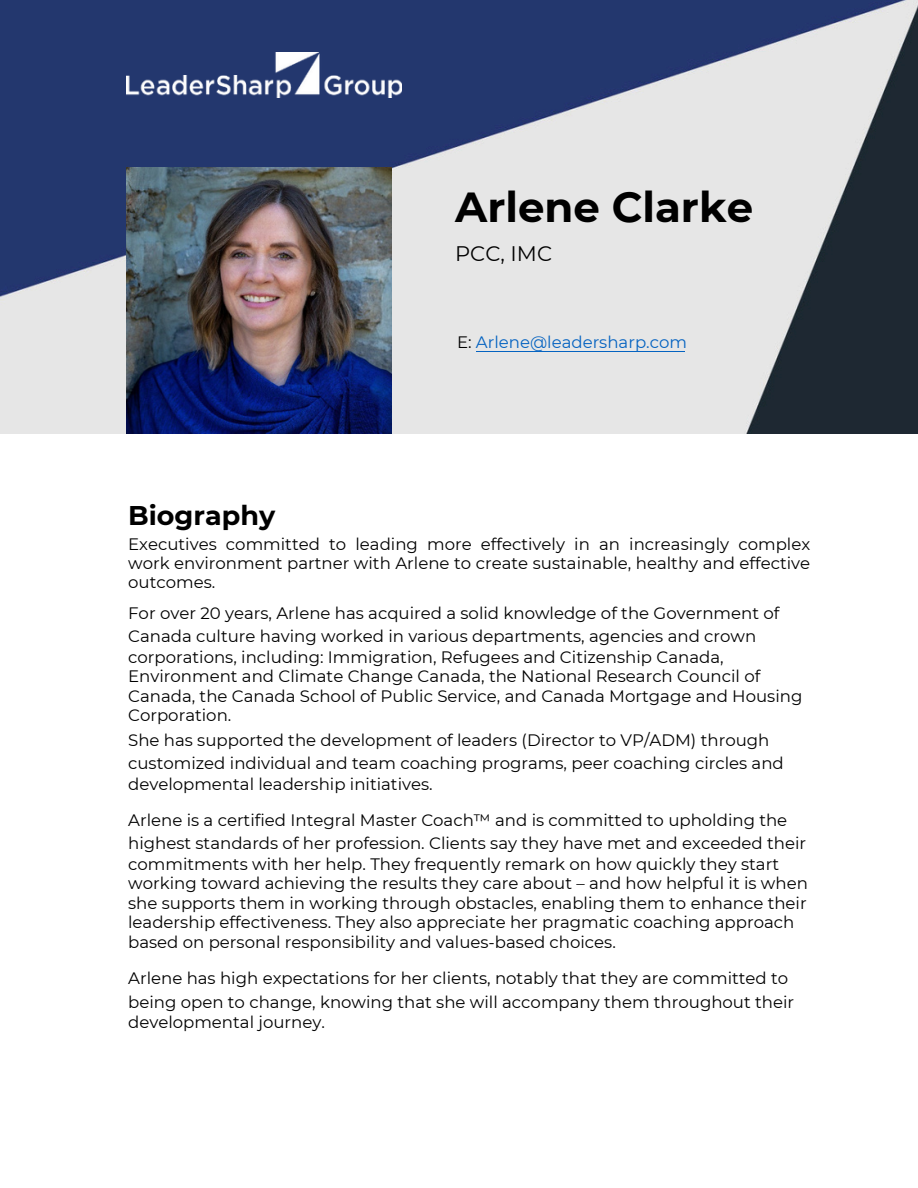
<style>
.page{position:relative;width:918px;height:1188px;background:#fff}
.page>*{position:absolute;margin:0;border:0;box-sizing:border-box;transform-origin:0 0}
.t1{font:700 42px "Montserrat";color:#000}
.t2{font:700 27px "Montserrat";color:#000}
.t3{font:21px "Montserrat";color:#000}
.t4{font:16.5px/19.8px "Montserrat";color:#000}
.t5{font:16.5px "Montserrat";color:#0563c1}
.s1{color:#000}
</style>
<div class="page">
<img style="left:0;top:0;width:918px;height:433px">
<img style="left:126px;top:52px;width:276px;height:46px">
<hr style="left:476px;top:351px;width:209px;height:1px;background:#0563c1">
<img style="left:126px;top:168px;width:266px;height:265px">
<h1 class="t1" style="left:455px;top:176px;width:299px">Arlene Clarke</h1>
<p class="t3" style="left:455px;top:239px;width:98px">PCC, IMC</p>
<p class="t5" style="left:457px;top:331px;width:232px"><span class="s1">E:</span> Arlene@leadersharp.com</p>
<h2 class="t2" style="left:128px;top:496px;width:149px">Biography</h2>
<p class="t4" style="left:128px;top:534px;width:684px;line-height:19.2px;text-align:justify">Executives committed to leading more effectively in an increasingly complex work environment partner with Arlene to create sustainable, healthy and effective outcomes.</p>
<p class="t4" style="left:128px;top:600px;width:653px;line-height:23.7px">For over 20 years, Arlene has acquired a solid knowledge of the Government of<br>Canada culture having worked in various departments, agencies and crown</p>
<p class="t4" style="left:128px;top:646px;width:676px">corporations, including: Immigration, Refugees and Citizenship Canada, Environment and Climate Change Canada, the National Research Council of Canada, the Canada School of Public Service, and Canada Mortgage and Housing Corporation.</p>
<p class="t4" style="left:128px;top:728px;width:657px;line-height:23.7px">She has supported the development of leaders (Director to VP/ADM) through customized individual and team coaching programs, peer coaching circles and</p>
<p class="t4" style="left:128px;top:765px;width:661px;line-height:36px">developmental leadership initiatives.<br>Arlene is a certified Integral Master Coach™ and is committed to upholding the</p>
<p class="t4" style="left:128px;top:833px;width:681px">highest standards of her profession. Clients say they have met and exceeded their commitments with her help. They frequently remark on how quickly they start working toward achieving the results they care about – and how helpful it is when she supports them in working through obstacles, enabling them to enhance their leadership effectiveness. They also appreciate her pragmatic coaching approach based on personal responsibility and values-based choices.</p>
<p class="t4" style="left:128px;top:966px;width:668px;line-height:23.7px">Arlene has high expectations for her clients, notably that they are committed to being open to change, knowing that she will accompany them throughout their</p>
<p class="t4" style="left:128px;top:1012px;width:198px">developmental journey.</p>
</div>
